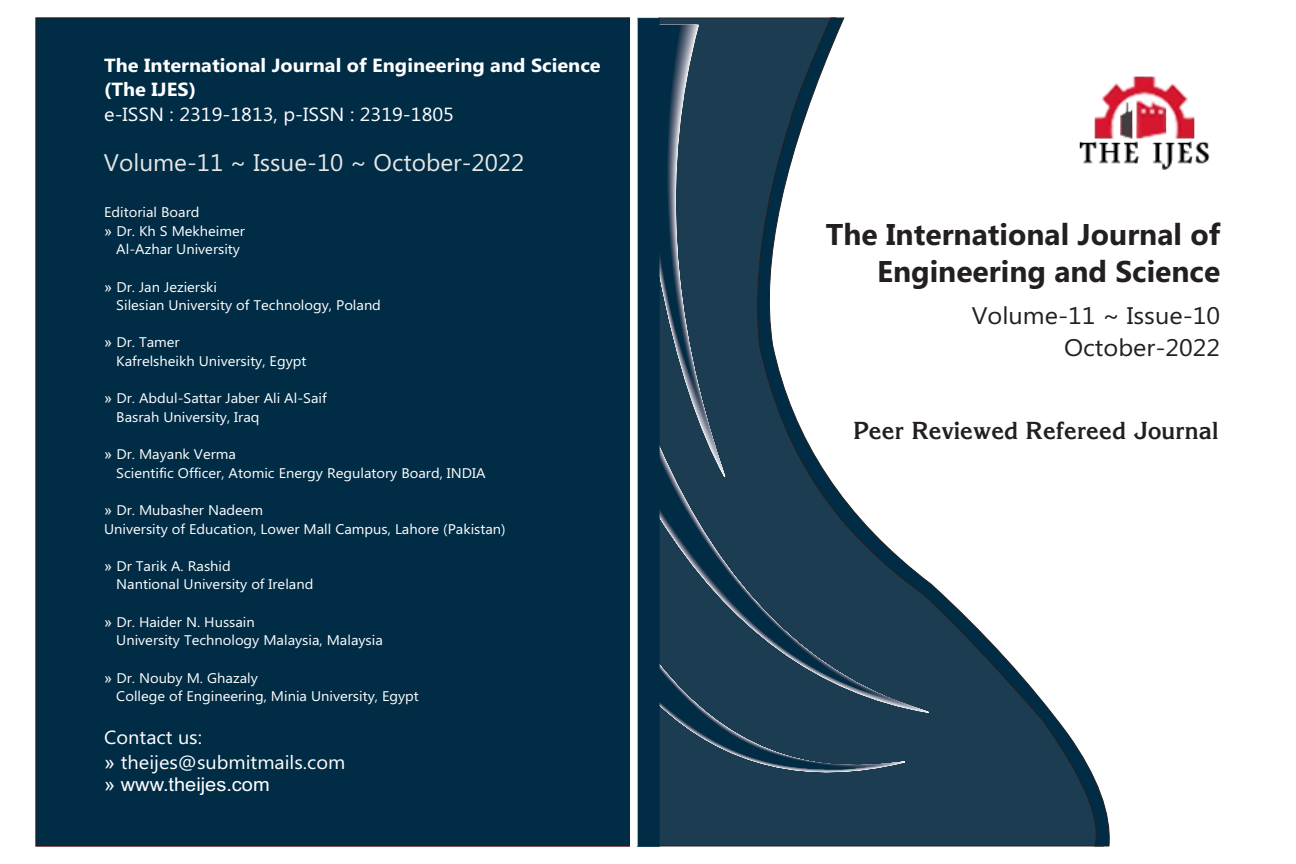
<style>
.page{position:relative;width:1296px;height:864px;background:#fff}
.page>*{position:absolute;margin:0;border:0;box-sizing:border-box;transform-origin:0 0}
.t1{font:700 30px/37.4px "Ebrima";color:#231f20;text-align:right}
.t2{font:24px "Ebrima";color:#e6e6e6}
.t3{font:24px/31.9px "Ebrima";color:#231f20;text-align:right;scale:1.06 1}
.t4{font:700 24px "Korinna";color:#231f20}
.t5{font:19px/25.3px "Ebrima";color:#fff;scale:1.05 1}
.t6{font:700 19px/23.7px "Ebrima";color:#fff;scale:1.05 1}
.t7{font:19px "Arial";color:#fff;scale:1.05 1}
.t8{font:14px/18.6px "Ebrima";color:#fff;scale:1.05 1}
.s1{font-family:"Arial"}
</style>
<div class="page">
<div style="left:36px;top:18px;width:594px;height:828px;background:#002c45"></div>
<svg style="left:636px;top:18px;width:474px;height:829px"></svg>
<img style="left:1044px;top:76px;width:166px;height:94px">
<h3 class="t6" style="left:104px;top:56px;width:474px">The International Journal of Engineering and Science (The IJES)</h3>
<h3 class="t5" style="left:104px;top:104px;width:335px">e-ISSN : 2319-1813, p-ISSN : 2319-1805</h3>
<h2 class="t2" style="left:104px;top:153px;width:422px">Volume-11 ~ Issue-10 ~ October-2022</h2>
<p class="t8" style="left:104px;top:204px;width:92px">Editorial Board</p>
<p class="t8" style="left:104px;top:223px;width:136px"><span class="s1">»</span> Dr. Kh S Mekheimer</p>
<p class="t8" style="left:116px;top:241px;width:119px">Al-Azhar University</p>
<p class="t8" style="left:116px;top:279px;width:254px;text-indent:-12px"><span class="s1">»</span> Dr. Jan Jezierski<br>Silesian University of Technology, Poland</p>
<p class="t8" style="left:116px;top:334px;width:183px;text-indent:-12px"><span class="s1">»</span> Dr. Tamer<br>Kafrelsheikh University, Egypt</p>
<p class="t8" style="left:116px;top:390px;width:202px;text-indent:-12px"><span class="s1">»</span> Dr. Abdul-Sattar Jaber Ali Al-Saif<br>Basrah University, Iraq</p>
<p class="t8" style="left:116px;top:446px;width:353px;text-indent:-12px"><span class="s1">»</span> Dr. Mayank Verma<br>Scientific Officer, Atomic Energy Regulatory Board, INDIA</p>
<p class="t8" style="left:104px;top:502px;width:384px"><span class="s1">»</span> Dr. Mubasher Nadeem<br>University of Education, Lower Mall Campus, Lahore (Pakistan)</p>
<p class="t8" style="left:116px;top:558px;width:189px;text-indent:-12px"><span class="s1">»</span> Dr Tarik A. Rashid<br>Nantional University of Ireland</p>
<p class="t8" style="left:116px;top:614px;width:255px;text-indent:-12px"><span class="s1">»</span> Dr. Haider N. Hussain<br>University Technology Malaysia, Malaysia</p>
<p class="t8" style="left:116px;top:670px;width:290px;text-indent:-12px"><span class="s1">»</span> Dr. Nouby M. Ghazaly<br>College of Engineering, Minia University, Egypt</p>
<h3 class="t5" style="left:104px;top:726px;width:231px">Contact us:<br><span class="s1">»</span> theijes@submitmails.com</h3>
<h3 class="t7" style="left:104px;top:777px;width:159px">» www.theijes.com</h3>
<h1 class="t1" style="left:826px;top:219px;width:396px">The International Journal of<br>Engineering and Science</h1>
<h2 class="t3" style="left:972px;top:302px;width:236px">Volume-11 ~ Issue-10<br>October-2022</h2>
<h2 class="t4" style="left:854px;top:422px;width:366px">Peer Reviewed Refereed Journal</h2>
</div>
